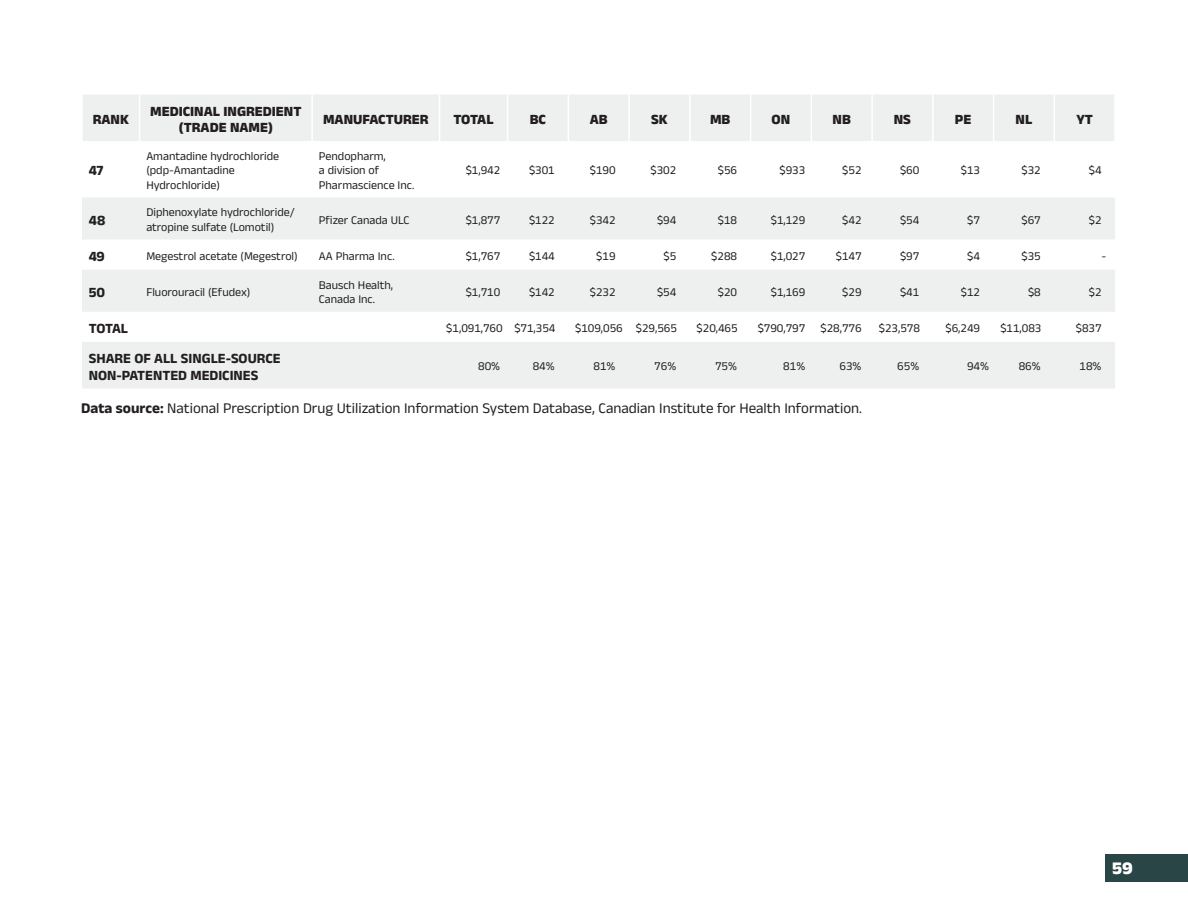
<style>
.page{position:relative;width:1188px;height:918px;background:#fff}
.page>*{position:absolute;margin:0;border:0;box-sizing:border-box;transform-origin:0 0}
.t1{font:800 18px "Anek Kannada";color:#fff}
.t2{font:15px "Anek Kannada";color:#231f20}
.Table_head{font:800 14.25px/16.5px "Anek Kannada";color:#231f20;text-align:center}
.Table_head-2{font:700 14.25px/16.5px "Anek Kannada";color:#231f20}
.table__appendix_numbers{font:12px "Anek Kannada";color:#231f20}
.table__appendix{font:12px/14.2px "Anek Kannada";color:#231f20}
.s1{font-weight:700}
</style>
<div class="page">
<div style="left:1105px;top:854px;width:83px;height:28px;background:#294545"></div>
<svg style="left:82px;top:95px;width:1033px;height:293px;fill:#eef0f0"></svg>
<hr style="left:81px;top:94px;width:2px;height:47px;background:#fff">
<hr style="left:139px;top:94px;width:1px;height:47px;background:#fff">
<hr style="left:311px;top:94px;width:2px;height:47px;background:#fff">
<hr style="left:439px;top:94px;width:1px;height:47px;background:#fff">
<hr style="left:507px;top:94px;width:1px;height:47px;background:#fff">
<hr style="left:568px;top:94px;width:1px;height:47px;background:#fff">
<hr style="left:628px;top:94px;width:2px;height:47px;background:#fff">
<hr style="left:689px;top:94px;width:2px;height:47px;background:#fff">
<hr style="left:750px;top:94px;width:1px;height:47px;background:#fff">
<hr style="left:811px;top:94px;width:1px;height:47px;background:#fff">
<hr style="left:871px;top:94px;width:2px;height:47px;background:#fff">
<hr style="left:932px;top:94px;width:2px;height:47px;background:#fff">
<hr style="left:993px;top:94px;width:1px;height:47px;background:#fff">
<hr style="left:1054px;top:94px;width:1px;height:47px;background:#fff">
<hr style="left:1114px;top:94px;width:2px;height:47px;background:#fff">
<p class="Table_head" style="left:93px;top:111px;width:38px">RANK</p>
<p class="Table_head" style="left:150px;top:103px;width:153px">MEDICINAL INGREDIENT (TRADE NAME)</p>
<p class="Table_head" style="left:323px;top:111px;width:107px">MANUFACTURER</p>
<p class="Table_head" style="left:453px;top:111px;width:42px">TOTAL</p>
<p class="Table_head" style="left:530px;top:111px;width:18px">BC</p>
<p class="Table_head" style="left:590px;top:111px;width:19px">AB</p>
<p class="Table_head" style="left:651px;top:111px;width:18px">SK</p>
<p class="Table_head" style="left:710px;top:111px;width:22px">MB</p>
<p class="Table_head" style="left:772px;top:111px;width:20px">ON</p>
<p class="Table_head" style="left:833px;top:111px;width:20px">NB</p>
<p class="Table_head" style="left:894px;top:111px;width:19px">NS</p>
<p class="Table_head" style="left:955px;top:111px;width:18px">PE</p>
<p class="Table_head" style="left:1016px;top:111px;width:18px">NL</p>
<p class="Table_head" style="left:1076px;top:111px;width:18px">YT</p>
<p class="Table_head-2" style="left:89px;top:162px;width:16px">47</p>
<p class="table__appendix" style="left:146px;top:149px;width:134px">Amantadine hydrochloride (pdp-Amantadine<br>Hydrochloride)</p>
<p class="table__appendix" style="left:319px;top:149px;width:97px">Pendopharm,<br>a division of<br>Pharmascience Inc.</p>
<p class="table__appendix_numbers" style="left:466px;top:163px;width:36px">$1,942</p>
<p class="table__appendix_numbers" style="left:529px;top:163px;width:27px">$301</p>
<p class="table__appendix_numbers" style="left:590px;top:163px;width:27px">$190</p>
<p class="table__appendix_numbers" style="left:651px;top:163px;width:27px">$302</p>
<p class="table__appendix_numbers" style="left:718px;top:163px;width:21px">$56</p>
<p class="table__appendix_numbers" style="left:780px;top:163px;width:27px">$933</p>
<p class="table__appendix_numbers" style="left:842px;top:163px;width:21px">$52</p>
<p class="table__appendix_numbers" style="left:900px;top:163px;width:21px">$60</p>
<p class="table__appendix_numbers" style="left:961px;top:163px;width:21px">$13</p>
<p class="table__appendix_numbers" style="left:1022px;top:163px;width:21px">$32</p>
<p class="table__appendix_numbers" style="left:1089px;top:163px;width:14px">$4</p>
<p class="Table_head-2" style="left:89px;top:211px;width:18px">48</p>
<p class="table__appendix" style="left:146px;top:205px;width:150px">Diphenoxylate hydrochloride/ atropine sulfate (Lomotil)</p>
<p class="table__appendix" style="left:319px;top:212px;width:92px">Pfizer Canada ULC</p>
<p class="table__appendix_numbers" style="left:466px;top:212px;width:36px">$1,877</p>
<p class="table__appendix_numbers" style="left:529px;top:212px;width:27px">$122</p>
<p class="table__appendix_numbers" style="left:590px;top:212px;width:27px">$342</p>
<p class="table__appendix_numbers" style="left:657px;top:212px;width:21px">$94</p>
<p class="table__appendix_numbers" style="left:718px;top:212px;width:21px">$18</p>
<p class="table__appendix_numbers" style="left:771px;top:212px;width:36px">$1,129</p>
<p class="table__appendix_numbers" style="left:842px;top:212px;width:21px">$42</p>
<p class="table__appendix_numbers" style="left:900px;top:212px;width:21px">$54</p>
<p class="table__appendix_numbers" style="left:967px;top:212px;width:14px">$7</p>
<p class="table__appendix_numbers" style="left:1022px;top:212px;width:21px">$67</p>
<p class="table__appendix_numbers" style="left:1089px;top:212px;width:14px">$2</p>
<p class="Table_head-2" style="left:89px;top:248px;width:18px">49</p>
<p class="table__appendix" style="left:146px;top:248px;width:153px">Megestrol acetate (Megestrol)</p>
<p class="table__appendix" style="left:319px;top:248px;width:77px">AA Pharma Inc.</p>
<p class="table__appendix_numbers" style="left:466px;top:248px;width:36px">$1,767</p>
<p class="table__appendix_numbers" style="left:529px;top:248px;width:27px">$144</p>
<p class="table__appendix_numbers" style="left:596px;top:248px;width:21px">$19</p>
<p class="table__appendix_numbers" style="left:664px;top:248px;width:14px">$5</p>
<p class="table__appendix_numbers" style="left:711px;top:248px;width:27px">$288</p>
<p class="table__appendix_numbers" style="left:771px;top:248px;width:36px">$1,027</p>
<p class="table__appendix_numbers" style="left:836px;top:248px;width:27px">$147</p>
<p class="table__appendix_numbers" style="left:900px;top:248px;width:21px">$97</p>
<p class="table__appendix_numbers" style="left:967px;top:248px;width:14px">$4</p>
<p class="table__appendix_numbers" style="left:1022px;top:248px;width:21px">$35</p>
<p class="table__appendix_numbers" style="left:1102px;top:248px;width:5px">-</p>
<p class="Table_head-2" style="left:89px;top:284px;width:18px">50</p>
<p class="table__appendix" style="left:146px;top:284px;width:106px">Fluorouracil (Efudex)</p>
<p class="table__appendix" style="left:319px;top:277px;width:76px">Bausch Health,<br>Canada Inc.</p>
<p class="table__appendix_numbers" style="left:466px;top:285px;width:36px">$1,710</p>
<p class="table__appendix_numbers" style="left:529px;top:285px;width:27px">$142</p>
<p class="table__appendix_numbers" style="left:590px;top:285px;width:27px">$232</p>
<p class="table__appendix_numbers" style="left:657px;top:285px;width:21px">$54</p>
<p class="table__appendix_numbers" style="left:718px;top:285px;width:21px">$20</p>
<p class="table__appendix_numbers" style="left:771px;top:285px;width:36px">$1,169</p>
<p class="table__appendix_numbers" style="left:842px;top:285px;width:21px">$29</p>
<p class="table__appendix_numbers" style="left:900px;top:285px;width:21px">$41</p>
<p class="table__appendix_numbers" style="left:961px;top:285px;width:21px">$12</p>
<p class="table__appendix_numbers" style="left:1028px;top:285px;width:14px">$8</p>
<p class="table__appendix_numbers" style="left:1089px;top:285px;width:14px">$2</p>
<p class="Table_head-2" style="left:89px;top:320px;width:41px">TOTAL</p>
<p class="table__appendix_numbers" style="left:446px;top:321px;width:58px">$1,091,760</p>
<p class="table__appendix_numbers" style="left:514px;top:321px;width:43px">$71,354</p>
<p class="table__appendix_numbers" style="left:575px;top:321px;width:49px">$109,056</p>
<p class="table__appendix_numbers" style="left:636px;top:321px;width:43px">$29,565</p>
<p class="table__appendix_numbers" style="left:697px;top:321px;width:43px">$20,465</p>
<p class="table__appendix_numbers" style="left:758px;top:321px;width:49px">$790,797</p>
<p class="table__appendix_numbers" style="left:820px;top:321px;width:43px">$28,776</p>
<p class="table__appendix_numbers" style="left:879px;top:321px;width:43px">$23,578</p>
<p class="table__appendix_numbers" style="left:946px;top:321px;width:36px">$6,249</p>
<p class="table__appendix_numbers" style="left:1000px;top:321px;width:43px">$11,083</p>
<p class="table__appendix_numbers" style="left:1076px;top:321px;width:27px">$837</p>
<p class="Table_head-2" style="left:89px;top:350px;width:193px">SHARE OF ALL SINGLE-SOURCE<br>NON-PATENTED MEDICINES</p>
<p class="table__appendix_numbers" style="left:478px;top:359px;width:23px">80%</p>
<p class="table__appendix_numbers" style="left:533px;top:359px;width:23px">84%</p>
<p class="table__appendix_numbers" style="left:594px;top:359px;width:23px">81%</p>
<p class="table__appendix_numbers" style="left:654px;top:359px;width:23px">76%</p>
<p class="table__appendix_numbers" style="left:715px;top:359px;width:23px">75%</p>
<p class="table__appendix_numbers" style="left:783px;top:359px;width:23px">81%</p>
<p class="table__appendix_numbers" style="left:840px;top:359px;width:23px">63%</p>
<p class="table__appendix_numbers" style="left:897px;top:359px;width:23px">65%</p>
<p class="table__appendix_numbers" style="left:967px;top:359px;width:23px">94%</p>
<p class="table__appendix_numbers" style="left:1019px;top:359px;width:23px">86%</p>
<p class="table__appendix_numbers" style="left:1080px;top:359px;width:23px">18%</p>
<p class="t2" style="left:81px;top:399px;width:782px"><span class="s1">Data source:</span> National Prescription Drug Utilization Information System Database, Canadian Institute for Health Information.</p>
<h1 class="t1" style="left:1112px;top:857px;width:22px">59</h1>
</div>
